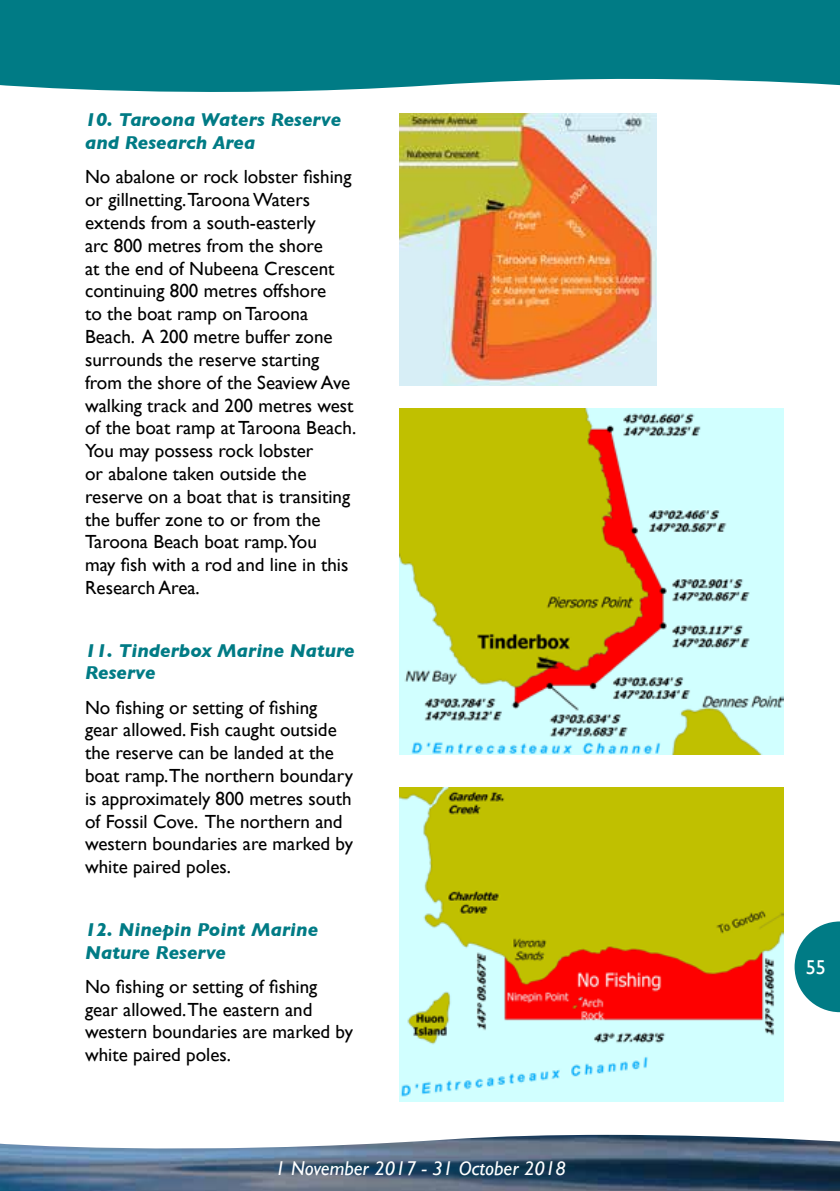
<style>
.page{position:relative;width:840px;height:1191px;background:#fff}
.page>*{position:absolute;margin:0;border:0;box-sizing:border-box;transform-origin:0 0}
.t1{font:italic 20px "Gill Sans";color:#fff}
.t2{font:20px "Gill Sans";color:#fff}
.Sub_Header{font:19px/22.8px "Gill Sans";color:#000}
.Sub_Header-2{font:italic 700 19px/22.8px "Gill Sans";color:#007b85}
</style>
<div class="page">
<img style="left:399px;top:408px;width:383px;height:346px">
<img style="left:399px;top:787px;width:383px;height:314px">
<img style="left:0;top:1134px;width:839px;height:57px">
<svg style="left:0;top:0;width:839px;height:92px;background:#12848d"></svg>
<img style="left:399px;top:113px;width:257px;height:273px">
<svg style="left:794px;top:921px;width:45px;height:91px"></svg>
<p class="Sub_Header-2" style="left:85px;top:109px;width:257px">10. Taroona Waters Reserve and Research Area</p>
<p class="Sub_Header" style="left:85px;top:165px;width:272px">No abalone or rock lobster fishing or gillnetting.Taroona Waters extends from a south-easterly<br>arc 800 metres from the shore<br>at the end of Nubeena Crescent continuing 800 metres offshore<br>to the boat ramp on Taroona<br>Beach. A 200 metre buffer zone surrounds the reserve starting from the shore of the Seaview Ave walking track and 200 metres west of the boat ramp at Taroona Beach.<br>You may possess rock lobster<br>or abalone taken outside the reserve on a boat that is transiting the buffer zone to or from the<br>Taroona Beach boat ramp.You<br>may fish with a rod and line in this<br>Research Area.</p>
<p class="Sub_Header-2" style="left:85px;top:638px;width:271px">11. Tinderbox Marine Nature<br>Reserve</p>
<p class="Sub_Header" style="left:85px;top:695px;width:269px">No fishing or setting of fishing gear allowed. Fish caught outside the reserve can be landed at the boat ramp.The northern boundary is approximately 800 metres south of Fossil Cove. The northern and western boundaries are marked by white paired poles.</p>
<p class="Sub_Header-2" style="left:85px;top:918px;width:234px">12. Ninepin Point Marine<br>Nature Reserve</p>
<p class="Sub_Header" style="left:85px;top:974px;width:269px">No fishing or setting of fishing gear allowed.The eastern and western boundaries are marked by white paired poles.</p>
<p class="t1" style="left:275px;top:1157px;width:292px">1 November 2017 - 31 October 2018</p>
<p class="t2" style="left:805px;top:955px;width:21px">55</p>
</div>
